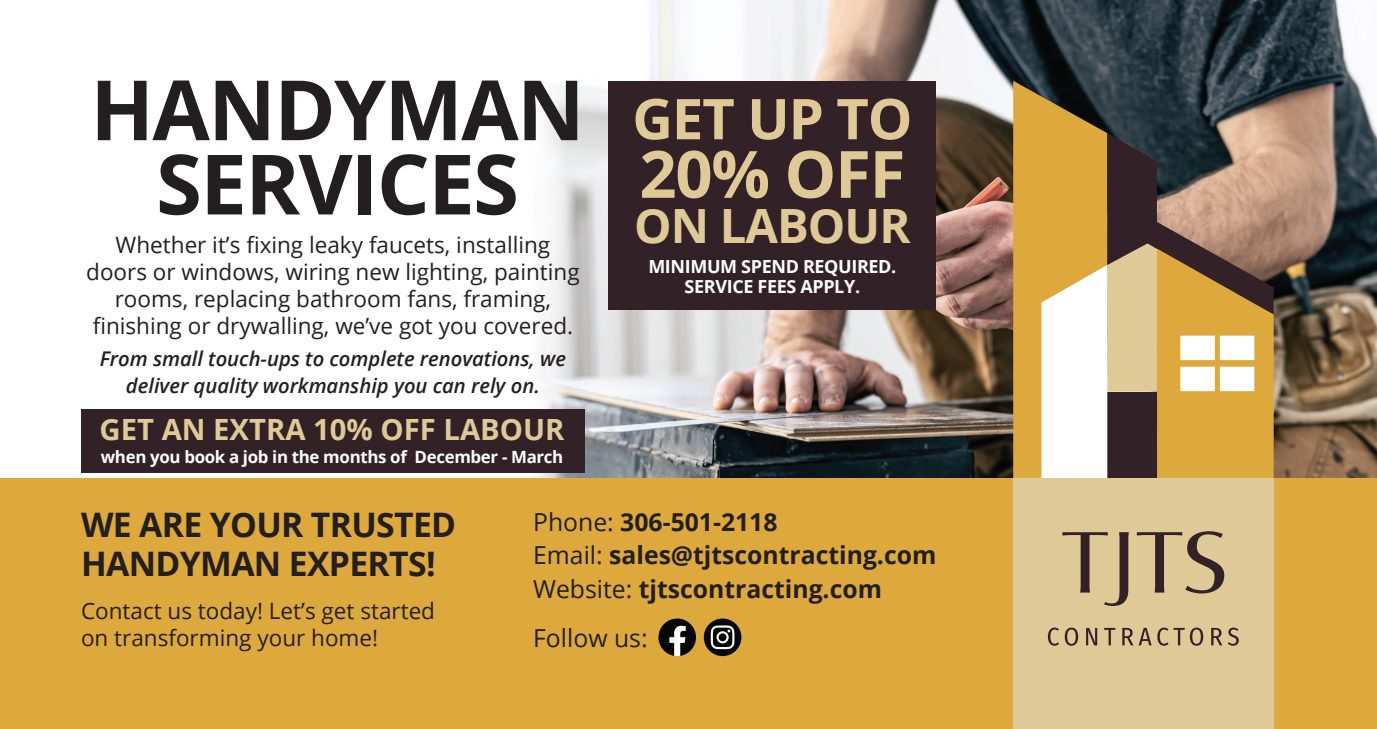
<style>
.page{position:relative;width:1377px;height:729px;background:#fff}
.page>*{position:absolute;margin:0;border:0;box-sizing:border-box;transform-origin:0 0}
.t1{font:700 83.25px/74.2px "Open Sans";letter-spacing:-.02em;color:#231f20;text-align:center}
.t2{font:700 65.25px "Open Sans";color:#dfca97}
.t3{font:700 56.25px "Open Sans";letter-spacing:-.02em;color:#dfca97}
.t4{font:700 47.25px "Open Sans";letter-spacing:-.02em;color:#dfca97}
.t5{font:700 33.75px/38.2px "Open Sans";letter-spacing:-.02em;color:#231f20}
.t6{font:700 29.25px "Open Sans";color:#dfca97}
.t7{font:700 24.75px/33.8px "Open Sans";color:#231f20}
.t8{font:24.75px "Open Sans";color:#231f20}
.t9{font:22.5px/27px "Open Sans";color:#231f20;text-align:center}
.t10{font:italic 600 20.25px/27px "Open Sans";color:#231f20;text-align:center}
.t11{font:700 18px/20.2px "Open Sans";letter-spacing:-.02em;color:#fff;text-align:center}
.t12{font:700 16.88px "Open Sans";letter-spacing:-.02em;color:#fff}
.s1{font-weight:400}
</style>
<div class="page">
<img style="left:526px;top:0;width:851px;height:478px">
<div style="left:0;top:478px;width:1377px;height:251px;background:#dea93c"></div>
<svg style="left:1013px;top:81px;width:261px;height:397px"></svg>
<div style="left:1013px;top:478px;width:261px;height:251px;background:#dfca97"></div>
<svg style="left:1048px;top:628px;width:11px;height:18px"></svg>
<svg style="left:1065px;top:628px;width:13px;height:18px"></svg>
<svg style="left:1086px;top:628px;width:11px;height:17px"></svg>
<svg style="left:1104px;top:628px;width:12px;height:17px"></svg>
<svg style="left:1122px;top:628px;width:81px;height:18px"></svg>
<svg style="left:1211px;top:628px;width:11px;height:17px"></svg>
<svg style="left:1228px;top:628px;width:11px;height:18px"></svg>
<svg style="left:1062px;top:532px;width:67px;height:74px"></svg>
<svg style="left:1137px;top:531px;width:87px;height:63px"></svg>
<div style="left:704px;top:619px;width:37px;height:37px;background:#050705;border-radius:50%"></div>
<svg style="left:711px;top:625px;width:23px;height:24px"></svg>
<svg style="left:658px;top:619px;width:38px;height:37px"></svg>
<div style="left:609px;top:81px;width:327px;height:228px;background:#322228"></div>
<div style="left:81px;top:410px;width:504px;height:63px;background:#322228"></div>
<h1 class="t1" style="left:90px;top:71px;width:496px">HANDYMAN<br>SERVICES</h1>
<p class="t9" style="left:86px;top:230px;width:495px">Whether it’s fixing leaky faucets, installing doors or windows, wiring new lighting, painting rooms, replacing bathroom fans, framing, finishing or drywalling, we’ve got you covered.</p>
<p class="t10" style="left:100px;top:345px;width:468px">From small touch-ups to complete renovations, we deliver quality workmanship you can rely on.</p>
<h3 class="t6" style="left:100px;top:409px;width:467px">GET AN EXTRA 10% OFF LABOUR</h3>
<p class="t12" style="left:101px;top:445px;width:464px">when you book a job in the months of December - March</p>
<h3 class="t3" style="left:632px;top:79px;width:282px">GET UP TO</h3>
<h2 class="t2" style="left:639px;top:128px;width:268px">20% OFF</h2>
<h3 class="t4" style="left:634px;top:192px;width:278px">ON LABOUR</h3>
<p class="t11" style="left:648px;top:256px;width:250px">MINIMUM SPEND REQUIRED.<br>SERVICE FEES APPLY.</p>
<h3 class="t5" style="left:81px;top:505px;width:377px">WE ARE YOUR TRUSTED<br>HANDYMAN EXPERTS!</h3>
<p class="t9" style="left:81px;top:597px;width:356px;text-align:left">Contact us today! Let’s get started on transforming your home!</p>
<p class="t7" style="left:533px;top:504px;width:405px"><span class="s1">Phone:</span> 306-501-2118<br><span class="s1">Email:</span> sales@tjtscontracting.com<br><span class="s1">Website:</span> tjtscontracting.com</p>
<p class="t8" style="left:533px;top:621px;width:116px">Follow us:</p>
</div>
